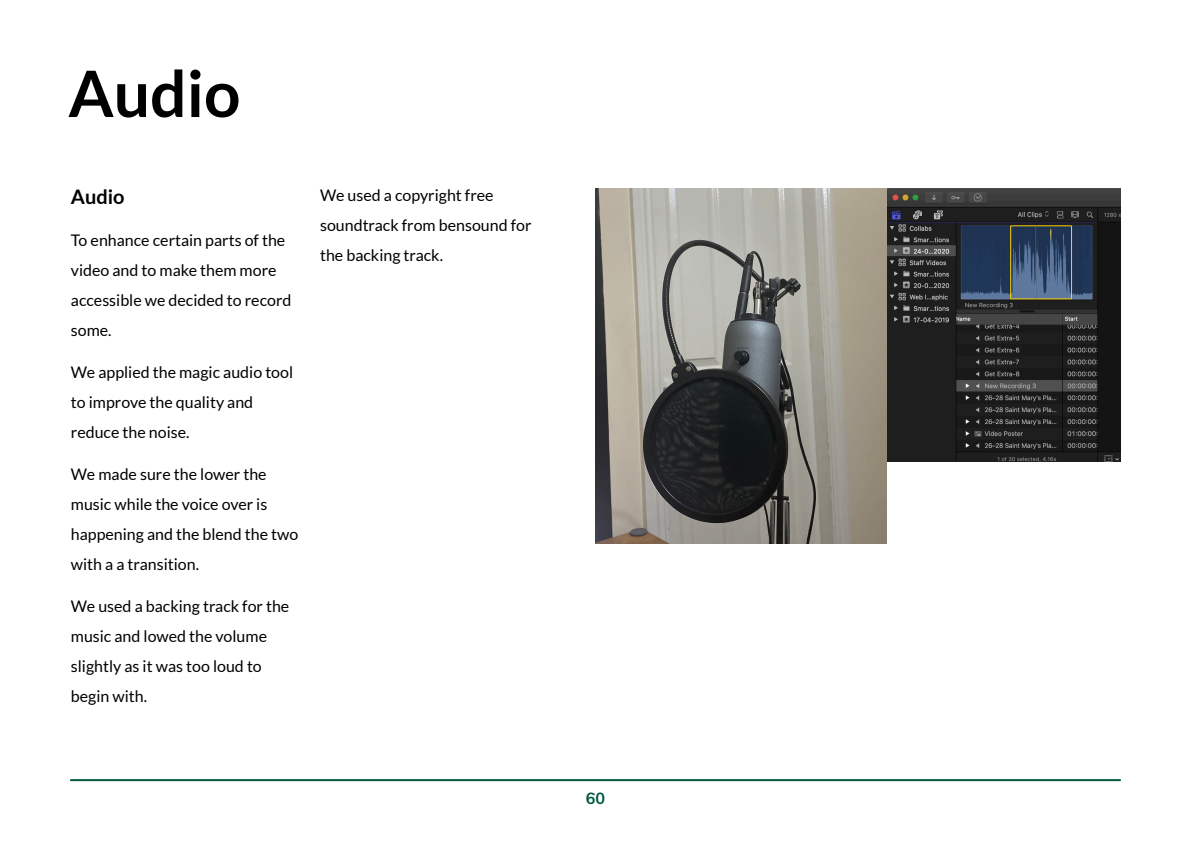
<style>
.page{position:relative;width:1191px;height:842px;background:#fff}
.page>*{position:absolute;margin:0;border:0;box-sizing:border-box;transform-origin:0 0}
.t1{font:700 64px "Lato";color:#000}
.t2{font:700 20px "Lato";color:#000}
.t3{font:700 16.2px "Nunito";color:#00563f}
.t4{font:16px/30px "Lato";color:#000}
</style>
<div class="page">
<hr style="left:71px;top:779px;width:1049px;height:2px;background:#00563f">
<img style="left:886px;top:189px;width:234px;height:273px">
<img style="left:595px;top:189px;width:291px;height:354px">
<h1 class="t1" style="left:68px;top:65px;width:174px">Audio</h1>
<p class="t2" style="left:71px;top:187px;width:55px">Audio</p>
<p class="t4" style="left:71px;top:226px;width:222px">To enhance certain parts of the video and to make them more accessible we decided to record some.</p>
<p class="t4" style="left:71px;top:358px;width:224px">We applied the magic audio tool to improve the quality and reduce the noise.</p>
<p class="t4" style="left:71px;top:460px;width:229px">We made sure the lower the music while the voice over is happening and the blend the two with a a transition.</p>
<p class="t4" style="left:71px;top:592px;width:220px">We used a backing track for the music and lowed the volume slightly as it was too loud to begin with.</p>
<p class="t4" style="left:320px;top:181px;width:213px">We used a copyright free soundtrack from bensound for the backing track.</p>
<p class="t3" style="left:586px;top:788px;width:21px">60</p>
</div>
